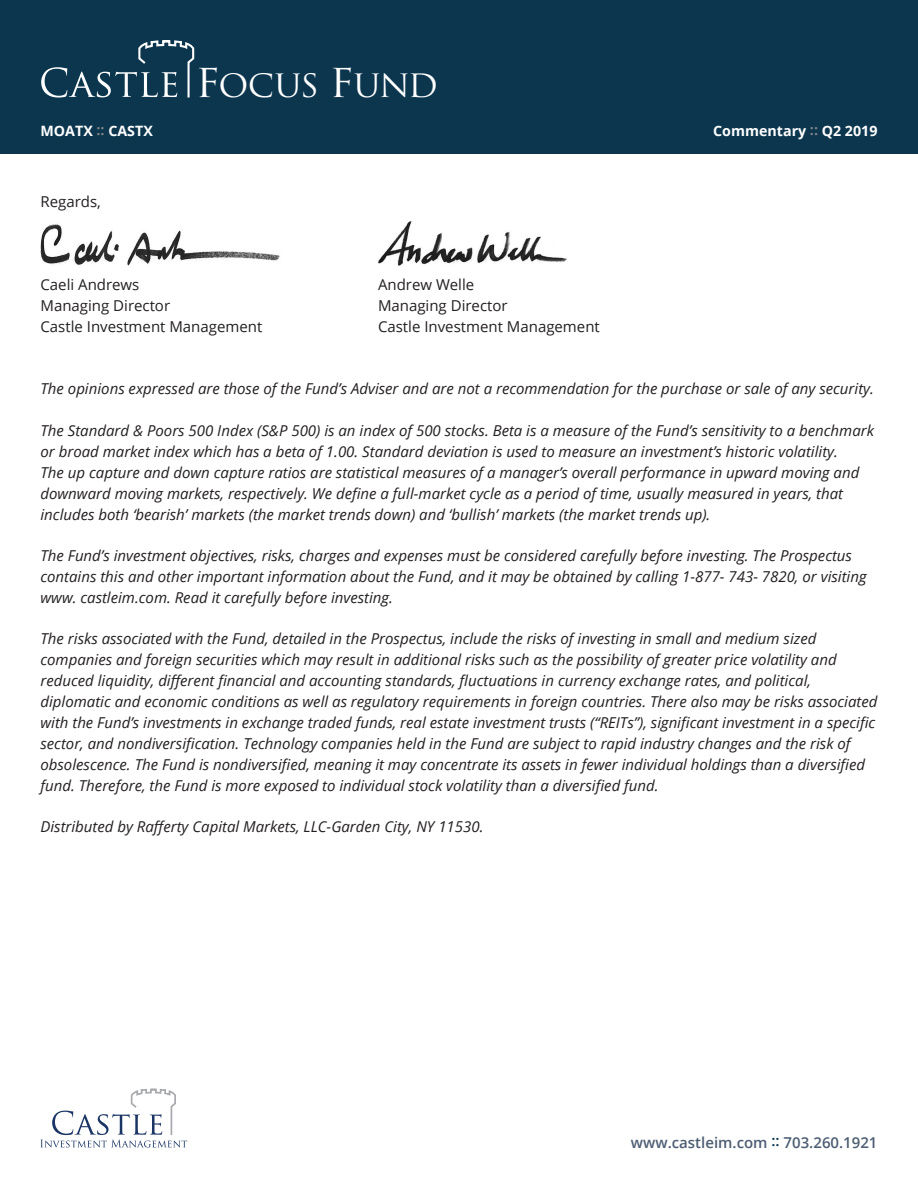
<style>
.page{position:relative;width:918px;height:1188px;background:#fff}
.page>*{position:absolute;margin:0;border:0;box-sizing:border-box;transform-origin:0 0}
.t1{font:31.35px "Trajan";letter-spacing:-.05em;color:#fff;scale:1.05 1}
.body{font:italic 15px/21px "Open Sans";color:#231f20}
.body-2{font:15px "Open Sans";color:#231f20}
.t2{font:600 15px "Open Sans";color:#4d5d72}
.t3{font:700 14.25px "Open Sans";color:#fff}
.s1{font-size:38.85px}
.s2{color:#808285}
.s3{color:#0b364e}
</style>
<div class="page">
<svg style="left:41px;top:1089px;width:146px;height:59px"></svg>
<div style="left:0;top:0;width:918px;height:154px;background:#0b364e"></div>
<svg style="left:41px;top:40px;width:154px;height:58px"></svg>
<img style="left:40px;top:224px;width:240px;height:42px">
<img style="left:378px;top:221px;width:189px;height:44px">
<h1 class="t1" style="left:196px;top:67px;width:232px"><span class="s1">F</span>OCUS <span class="s1">F</span>UND</h1>
<p class="t3" style="left:40px;top:121px;width:114px">MOATX <span class="s2">::</span> CASTX</p>
<p class="t3" style="left:713px;top:121px;width:166px">Commentary <span class="s2">::</span> Q2 2019</p>
<p class="body-2" style="left:40px;top:191px;width:62px">Regards,</p>
<p class="body-2" style="left:40px;top:274px;width:100px">Caeli Andrews</p>
<p class="body-2" style="left:378px;top:274px;width:98px">Andrew Welle</p>
<p class="body-2" style="left:40px;top:295px;width:131px">Managing Director</p>
<p class="body-2" style="left:378px;top:295px;width:131px">Managing Director</p>
<p class="body-2" style="left:40px;top:316px;width:223px">Castle Investment Management</p>
<p class="body-2" style="left:378px;top:316px;width:223px">Castle Investment Management</p>
<p class="body" style="left:40px;top:378px;width:835px">The opinions expressed are those of the Fund’s Adviser and are not a recommendation for the purchase or sale of any security.</p>
<p class="body" style="left:40px;top:419px;width:835px">The Standard &amp; Poors 500 Index (S&amp;P 500) is an index of 500 stocks. Beta is a measure of the Fund’s sensitivity to a benchmark or broad market index which has a beta of 1.00. Standard deviation is used to measure an investment’s historic volatility.<br>The up capture and down capture ratios are statistical measures of a manager’s overall performance in upward moving and downward moving markets, respectively. We define a full-market cycle as a period of time, usually measured in years, that includes both ‘bearish’ markets (the market trends down) and ‘bullish’ markets (the market trends up).</p>
<p class="body" style="left:40px;top:545px;width:828px">The Fund’s investment objectives, risks, charges and expenses must be considered carefully before investing. The Prospectus contains this and other important information about the Fund, and it may be obtained by calling 1-877- 743- 7820, or visiting www. castleim.com. Read it carefully before investing.</p>
<p class="body" style="left:40px;top:628px;width:838px">The risks associated with the Fund, detailed in the Prospectus, include the risks of investing in small and medium sized companies and foreign securities which may result in additional risks such as the possibility of greater price volatility and reduced liquidity, different financial and accounting standards, fluctuations in currency exchange rates, and political, diplomatic and economic conditions as well as regulatory requirements in foreign countries. There also may be risks associated with the Fund’s investments in exchange traded funds, real estate investment trusts (“REITs”), significant investment in a specific sector, and nondiversification. Technology companies held in the Fund are subject to rapid industry changes and the risk of obsolescence. The Fund is nondiversified, meaning it may concentrate its assets in fewer individual holdings than a diversified fund. Therefore, the Fund is more exposed to individual stock volatility than a diversified fund.</p>
<p class="body" style="left:40px;top:816px;width:444px">Distributed by Rafferty Capital Markets, LLC-Garden City, NY 11530.</p>
<p class="t2" style="left:631px;top:1132px;width:248px">www.castleim.com <span class="s3">::</span> 703.260.1921</p>
</div>
